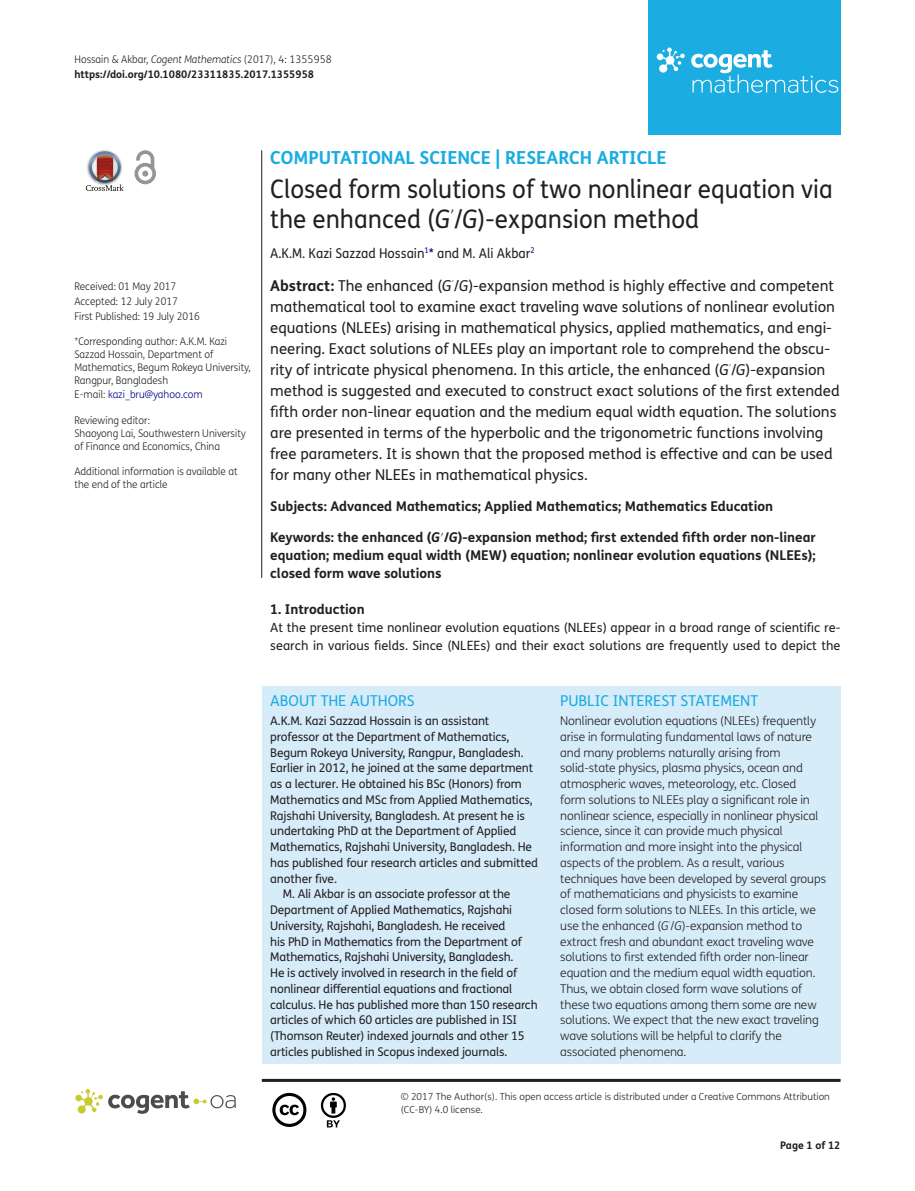
<style>
.page{position:relative;width:915px;height:1191px;background:#fff}
.page>*{position:absolute;margin:0;border:0;box-sizing:border-box;transform-origin:0 0}
.t1{font:25.5px/30px "FS Me Pro";color:#231f20;scale:.95 1}
.t2{font:700 18px "FS Me Pro";color:#1bace1}
.t3{font:15px/21px "FS Me Pro";color:#231f20}
.t4{font:15px "FS Me Pro";color:#1bace1}
.t5{font:700 13.5px/18px "FS Me Pro";color:#231f20;text-align:justify}
.t6{font:13.5px "FS Me Pro";color:#231f20;scale:.95 1}
.t7{font:12.75px/18px "FS Me Pro";color:#231f20}
.t8{font:12px "FS Me Pro";letter-spacing:-.015em;color:#231f20}
.t9{font:300 12px/15.8px "FS Me Pro";letter-spacing:-.01em;color:#231f20}
.t10{font:300 10.5px/12.8px "FS Me Pro";color:#231f20;scale:.95 1}
.t11{font:700 10.5px/15px "FS Me Pro";color:#231f20}
.t12{font:300 10.5px "FS Me Pro";color:#000080;scale:.95 1}
.t13{font:300 9.75px/12.8px "FS Me Pro";color:#231f20}
.s1{font-weight:300}
.s2{font-weight:300;font-style:italic}
.s3{color:#231f20}
.s4{font-style:italic}
.s5{color:#000080}
.s6{font-weight:700}
.s7{font-family:"STIX";font-weight:400}
</style>
<div class="page">
<div style="left:648px;top:0;width:192px;height:134px;background:#1bace1"></div>
<svg style="left:656px;top:48px;width:28px;height:25px"></svg>
<svg style="left:691px;top:50px;width:147px;height:43px"></svg>
<div style="left:261px;top:686px;width:579px;height:377px;background:#d6ecf9"></div>
<svg style="left:86px;top:151px;width:38px;height:40px"></svg>
<svg style="left:134px;top:150px;width:22px;height:34px"></svg>
<hr style="left:261px;top:150px;width:1px;height:428px;background:#231f20">
<hr style="left:262px;top:1078px;width:578px;height:3px;background:#231f20">
<svg style="left:75px;top:1089px;width:161px;height:24px"></svg>
<svg style="left:272px;top:1093px;width:34px;height:34px"></svg>
<svg style="left:321px;top:1093px;width:25px;height:34px"></svg>
<p class="t11" style="left:74px;top:51px;width:259px"><span class="s1">Hossain &amp; Akbar,</span> <span class="s2">Cogent Mathematics</span> <span class="s1">(2017), 4: 1355958 </span>https://doi.org/10.1080/23311835.2017.1355958</p>
<p class="t10" style="left:74px;top:279px;width:133px;line-height:14.9px">Received: 01 May 2017<br>Accepted: 12 July 2017<br>First Published: 19 July 2016</p>
<p class="t10" style="left:74px;top:335px;width:187px">*Corresponding author: A.K.M. Kazi<br>Sazzad Hossain, Department of<br>Mathematics, Begum Rokeya University,<br>Rangpur, Bangladesh</p>
<p class="t12" style="left:74px;top:387px;width:136px"><span class="s3">E-mail:</span> kazi_bru@yahoo.com</p>
<p class="t10" style="left:74px;top:414px;width:182px">Reviewing editor:<br>Shaoyong Lai, Southwestern University of Finance and Economics, China</p>
<p class="t10" style="left:74px;top:465px;width:173px">Additional information is available at the end of the article</p>
<h2 class="t2" style="left:270px;top:143px;width:398px">COMPUTATIONAL SCIENCE | RESEARCH ARTICLE</h2>
<h1 class="t1" style="left:270px;top:174px;width:593px">Closed form solutions of two nonlinear equation via the enhanced (<span class="s4">G</span><sup>′</sup>/<span class="s4">G</span>)-expansion method</h1>
<p class="t6" style="left:270px;top:243px;width:280px">A.K.M. Kazi Sazzad Hossain<sup>1</sup><span class="s5">*</span> and M. Ali Akbar<sup>2</sup></p>
<p class="t3" style="left:270px;top:275px;width:570px"><span class="s6">Abstract:</span> The enhanced (<span class="s4">G</span><sup>′</sup>/<span class="s4">G</span>)-expansion method is highly effective and competent mathematical tool to examine exact traveling wave solutions of nonlinear evolution equations (NLEEs) arising in mathematical physics, applied mathematics, and engi&shy;neering. Exact solutions of NLEEs play an important role to comprehend the obscu&shy;rity of intricate physical phenomena. In this article, the enhanced (<span class="s4">G</span><sup>′</sup>/<span class="s4">G</span>)-expansion method is suggested and executed to construct exact solutions of the first extended fifth order non-linear equation and the medium equal width equation. The solutions are presented in terms of the hyperbolic and the trigonometric functions involving free parameters. It is shown that the proposed method is effective and can be used for many other NLEEs in mathematical physics.</p>
<p class="t5" style="left:270px;top:497px;width:504px">Subjects: Advanced Mathematics; Applied Mathematics; Mathematics Education</p>
<p class="t5" style="left:270px;top:527px;width:547px">Keywords: the enhanced (<span class="s4">G</span><span class="s7">′</span>/<span class="s4">G</span>)-expansion method; first extended fifth order non-linear equation; medium equal width (MEW) equation; nonlinear evolution equations (NLEEs); closed form wave solutions</p>
<p class="t5" style="left:270px;top:599px;width:96px">1. Introduction</p>
<p class="t7" style="left:270px;top:618px;width:571px">At the present time nonlinear evolution equations (NLEEs) appear in a broad range of scientific re&shy;search in various fields. Since (NLEEs) and their exact solutions are frequently used to depict the</p>
<p class="t4" style="left:270px;top:690px;width:146px">ABOUT THE AUTHORS</p>
<p class="t8" style="left:270px;top:712px;width:220px">A.K.M. Kazi Sazzad Hossain is an assistant</p>
<p class="t8" style="left:270px;top:728px;width:241px">professor at the Department of Mathematics,</p>
<p class="t8" style="left:270px;top:744px;width:255px">Begum Rokeya University, Rangpur, Bangladesh.</p>
<p class="t8" style="left:270px;top:760px;width:264px">Earlier in 2012, he joined at the same department</p>
<p class="t8" style="left:270px;top:775px;width:253px">as a lecturer. He obtained his BSc (Honors) from</p>
<p class="t8" style="left:270px;top:791px;width:264px">Mathematics and MSc from Applied Mathematics,</p>
<p class="t8" style="left:270px;top:807px;width:256px">Rajshahi University, Bangladesh. At present he is</p>
<p class="t8" style="left:270px;top:823px;width:247px">undertaking PhD at the Department of Applied</p>
<p class="t8" style="left:270px;top:838px;width:263px">Mathematics, Rajshahi University, Bangladesh. He</p>
<p class="t8" style="left:270px;top:854px;width:269px">has published four research articles and submitted</p>
<p class="t8" style="left:270px;top:870px;width:68px">another five.</p>
<p class="t8" style="left:283px;top:886px;width:229px">M. Ali Akbar is an associate professor at the</p>
<p class="t8" style="left:270px;top:901px;width:243px">Department of Applied Mathematics, Rajshahi</p>
<p class="t8" style="left:270px;top:917px;width:237px">University, Rajshahi, Bangladesh. He received</p>
<p class="t8" style="left:270px;top:933px;width:253px">his PhD in Mathematics from the Department of</p>
<p class="t8" style="left:270px;top:948px;width:244px">Mathematics, Rajshahi University, Bangladesh.</p>
<p class="t8" style="left:270px;top:964px;width:248px">He is actively involved in research in the field of</p>
<p class="t8" style="left:270px;top:980px;width:243px">nonlinear differential equations and fractional</p>
<p class="t8" style="left:270px;top:996px;width:269px">calculus. He has published more than 150 research</p>
<p class="t8" style="left:270px;top:1011px;width:248px">articles of which 60 articles are published in ISI</p>
<p class="t8" style="left:270px;top:1027px;width:256px">(Thomson Reuter) indexed journals and other 15</p>
<p class="t8" style="left:270px;top:1043px;width:238px">articles published in Scopus indexed journals.</p>
<p class="t4" style="left:560px;top:690px;width:199px">PUBLIC INTEREST STATEMENT</p>
<p class="t9" style="left:560px;top:712px;width:267px">Nonlinear evolution equations (NLEEs) frequently arise in formulating fundamental laws of nature and many problems naturally arising from solid-state physics, plasma physics, ocean and atmospheric waves, meteorology, etc. Closed<br>form solutions to NLEEs play a significant role in nonlinear science, especially in nonlinear physical science, since it can provide much physical information and more insight into the physical aspects of the problem. As a result, various techniques have been developed by several groups of mathematicians and physicists to examine closed form solutions to NLEEs. In this article, we use the enhanced (<span class="s4">G</span><sup>′</sup>/<span class="s4">G</span>)-expansion method to extract fresh and abundant exact traveling wave solutions to first extended fifth order non-linear equation and the medium equal width equation.<br>Thus, we obtain closed form wave solutions of these two equations among them some are new solutions. We expect that the new exact traveling wave solutions will be helpful to clarify the associated phenomena.</p>
<p class="t13" style="left:400px;top:1090px;width:430px">© 2017 The Author(s). This open access article is distributed under a Creative Commons Attribution (CC-BY) 4.0 license.</p>
<p class="t11" style="left:780px;top:1137px;width:62px">Page 1 of 12</p>
</div>
